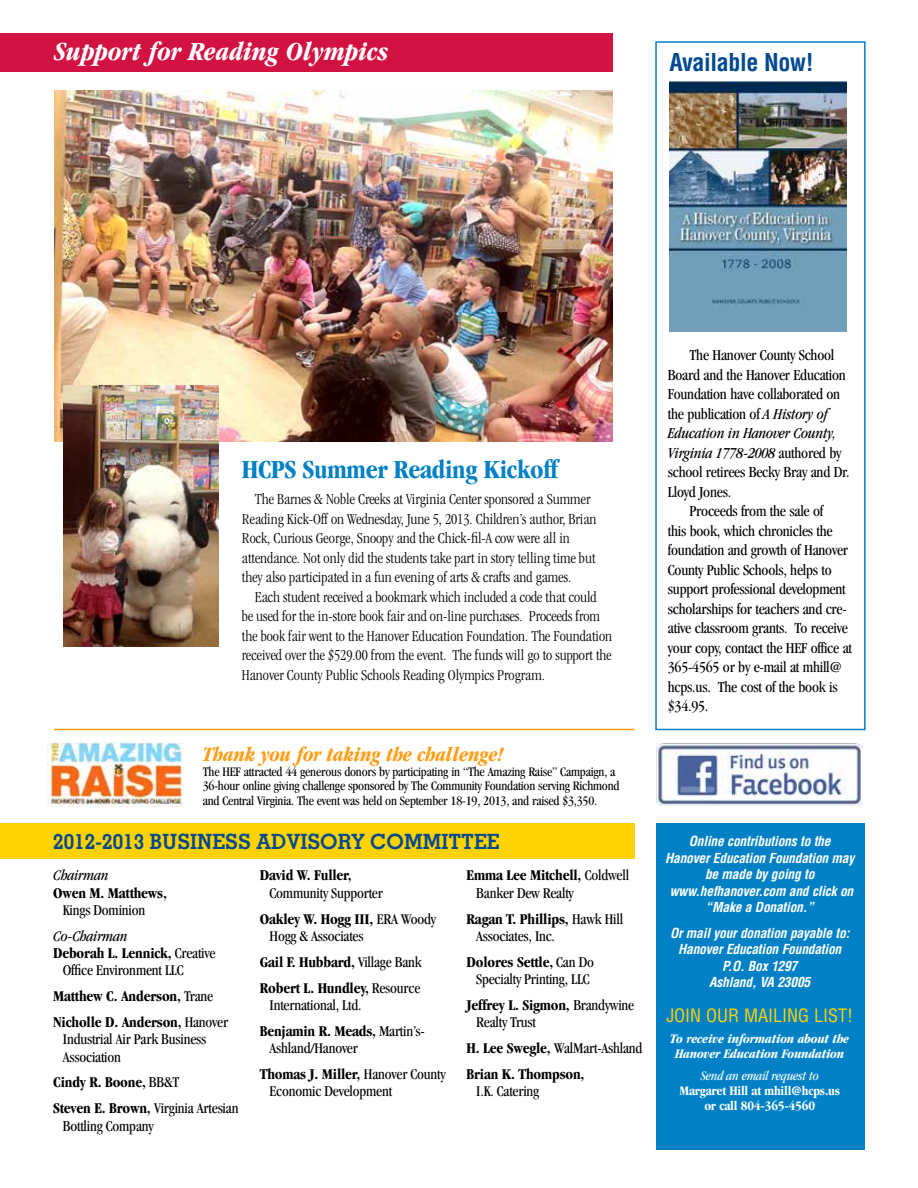
<style>
.page{position:relative;width:918px;height:1188px;background:#fff}
.page>*{position:absolute;margin:0;border:0;box-sizing:border-box;transform-origin:0 0}
.t1{font:italic 700 condensed 27px "Garamond";color:#fff}
.t2{font:700 condensed 27px "Garamond";letter-spacing:-.01em;color:#0081c6}
.t3{font:700 condensed 24px "Helvetica";letter-spacing:-.015em;color:#004990}
.t4{font:700 21px "Memphis";color:#004990}
.t5{font:italic 700 condensed 21px "Garamond";letter-spacing:-.015em;color:#ff9e16}
.t6{font:condensed 18px "Helvetica";color:#ffd200}
.t7{font:300 condensed 15.75px/19.5px "Garamond";color:#000}
.t8{font:condensed 15.75px "Garamond";letter-spacing:-.015em;color:#000}
.t9{font:italic condensed 15.75px "Garamond";letter-spacing:-.015em;color:#000}
.t10{font:condensed 15.45px/17.2px "Garamond";letter-spacing:-.01em;color:#000}
.t11{font:700 condensed 15.45px/26px "Garamond";letter-spacing:-.01em;color:#000}
.t12{font:italic condensed 15.45px "Garamond";letter-spacing:-.01em;color:#000}
.t13{font:condensed 13.5px/15px "Garamond";letter-spacing:-.015em;color:#000}
.t14{font:italic 700 condensed 13.5px/16.5px "Helvetica";letter-spacing:-.015em;color:#fff;text-align:center}
.t15{font:italic 700 condensed 13.5px/15px "Garamond";letter-spacing:-.015em;color:#fff;text-align:center}
.t16{font:700 condensed 13.5px/15px "Garamond";letter-spacing:-.015em;color:#fff;text-align:center}
.t17{font:italic condensed 13.5px "Garamond";letter-spacing:-.015em;color:#fff}
.s1{font-style:italic}
.s2{font-style:normal}
.s3{font-weight:400}
.s4{font-weight:700}
</style>
<div class="page">
<img style="left:54px;top:91px;width:558px;height:351px">
<div style="left:0;top:824px;width:634px;height:35px;background:#ffd200"></div>
<div style="left:656px;top:824px;width:209px;height:326px;background:#0081c6"></div>
<div style="left:655px;top:41px;width:211px;height:689px;border:2px solid #0081c6"></div>
<div style="left:0;top:33px;width:612px;height:39px;background:#d21242"></div>
<img style="left:657px;top:744px;width:205px;height:62px">
<img style="left:670px;top:82px;width:177px;height:249px">
<img style="left:47px;top:742px;width:137px;height:64px">
<hr style="left:54px;top:729px;width:580px;height:1px;background:#ff9e16">
<img style="left:64px;top:386px;width:155px;height:261px">
<h1 class="t1" style="left:54px;top:36px;width:336px">Support for Reading Olympics</h1>
<h2 class="t3" style="left:670px;top:47px;width:146px">Available Now!</h2>
<h1 class="t2" style="left:242px;top:455px;width:318px">HCPS Summer Reading Kickoff</h1>
<p class="t7" style="left:242px;top:490px;width:356px;text-indent:13px">The Barnes &amp; Noble Creeks at Virginia Center sponsored a Summer Reading Kick-Off on Wednesday, June 5, 2013. Children’s author, Brian Rock, Curious George, Snoopy and the Chick-fil-A cow were all in attendance. Not only did the students take part in story telling time but they also participated in a fun evening of arts &amp; crafts and games.</p>
<p class="t7" style="left:242px;top:587px;width:372px;text-indent:13px">Each student received a bookmark which included a code that could<br>be used for the in-store book fair and on-line purchases. Proceeds from the book fair went to the Hanover Education Foundation. The Foundation received over the $529.00 from the event. The funds will go to support the Hanover County Public Schools Reading Olympics Program.</p>
<h3 class="t5" style="left:203px;top:742px;width:302px">Thank you for taking the challenge!</h3>
<p class="t13" style="left:203px;top:764px;width:418px">The HEF attracted 44 generous donors by participating in “The Amazing Raise” Campaign, a<br>36-hour online giving challenge sponsored by The Community Foundation serving Richmond and Central Virginia. The event was held on September 18-19, 2013, and raised $3,350.</p>
<p class="t8" style="left:689px;top:346px;width:146px">The Hanover County School</p>
<p class="t8" style="left:668px;top:366px;width:179px">Board and the Hanover Education</p>
<p class="t8" style="left:668px;top:385px;width:174px">Foundation have collaborated on</p>
<p class="t8" style="left:668px;top:405px;width:161px">the publication of <span class="s1">A History of</span></p>
<p class="t9" style="left:668px;top:424px;width:170px">Education in Hanover County,</p>
<p class="t9" style="left:668px;top:444px;width:175px">Virginia 1778-2008 <span class="s2">authored by</span></p>
<p class="t8" style="left:668px;top:463px;width:183px">school retirees Becky Bray and Dr.</p>
<p class="t8" style="left:668px;top:483px;width:65px">Lloyd Jones.</p>
<p class="t8" style="left:689px;top:502px;width:135px">Proceeds from the sale of</p>
<p class="t8" style="left:668px;top:522px;width:166px">this book, which chronicles the</p>
<p class="t8" style="left:668px;top:541px;width:182px">foundation and growth of Hanover</p>
<p class="t8" style="left:668px;top:561px;width:165px">County Public Schools, helps to</p>
<p class="t8" style="left:668px;top:580px;width:179px">support professional development</p>
<p class="t8" style="left:668px;top:600px;width:180px">scholarships for teachers and cre-</p>
<p class="t8" style="left:668px;top:619px;width:181px">ative classroom grants. To receive</p>
<p class="t8" style="left:668px;top:639px;width:186px">your copy, contact the HEF office at</p>
<p class="t8" style="left:668px;top:658px;width:176px">365-4565 or by e-mail at mhill@</p>
<p class="t8" style="left:668px;top:678px;width:171px">hcps.us. The cost of the book is</p>
<p class="t8" style="left:668px;top:697px;width:42px">$34.95.</p>
<h3 class="t4" style="left:53px;top:829px;width:123px">2012-2013 BUSINESS</h3>
<h3 class="t4" style="left:256px;top:829px;width:59px">ADVISORY</h3>
<h3 class="t4" style="left:370px;top:829px;width:32px">COMMITTEE</h3>
<p class="t14" style="left:665px;top:833px;width:191px">Online contributions to the<br>Hanover Education Foundation may be made by going to www.hefhanover.com and click on “Make a Donation.”</p>
<p class="t14" style="left:670px;top:924px;width:181px">Or mail your donation payable to:<br>Hanover Education Foundation<br>P.O. Box 1297<br>Ashland, VA 23005</p>
<p class="t6" style="left:666px;top:1004px;width:188px">JOIN OUR MAILING LIST!</p>
<p class="t15" style="left:670px;top:1031px;width:181px">To receive information about the<br>Hanover Education Foundation</p>
<p class="t17" style="left:701px;top:1068px;width:119px">Send an email request to</p>
<p class="t16" style="left:680px;top:1083px;width:162px">Margaret Hill at mhill@hcps.us or call 804-365-4560</p>
<p class="t12" style="left:53px;top:867px;width:57px">Chairman</p>
<p class="t11" style="left:53px;top:880px;width:115px">Owen M. Matthews,</p>
<p class="t10" style="left:63px;top:901px;width:84px">Kings Dominion</p>
<p class="t12" style="left:53px;top:927px;width:76px">Co-Chairman</p>
<p class="t11" style="left:53px;top:940px;width:164px">Deborah L. Lennick, <span class="s3">Creative</span></p>
<p class="t10" style="left:63px;top:962px;width:122px">Office Environment LLC</p>
<p class="t11" style="left:53px;top:983px;width:177px">Matthew C. Anderson, <span class="s3">Trane<br></span>Nicholle D. Anderson, <span class="s3">Hanover</span></p>
<p class="t10" style="left:63px;top:1031px;width:145px">Industrial Air Park Business<br>Association</p>
<p class="t11" style="left:53px;top:1069px;width:187px">Cindy R. Boone, <span class="s3">BB&amp;T<br></span>Steven E. Brown, <span class="s3">Virginia Artesian</span></p>
<p class="t10" style="left:63px;top:1117px;width:92px">Bottling Company</p>
<p class="t10" style="left:476px;top:867px;width:154px;text-indent:-10px"><span class="s4">Emma Lee Mitchell,</span> Coldwell<br>Banker Dew Realty</p>
<p class="t10" style="left:476px;top:910px;width:148px;text-indent:-10px"><span class="s4">Ragan T. Phillips,</span> Hawk Hill<br>Associates, Inc.</p>
<p class="t10" style="left:467px;top:953px;width:129px;text-align:center"><span class="s4">Dolores Settle,</span> Can Do<br>Specialty Printing, LLC</p>
<p class="t10" style="left:476px;top:996px;width:159px;text-indent:-10px"><span class="s4">Jeffrey L. Sigmon,</span> Brandywine<br>Realty Trust</p>
<p class="t11" style="left:467px;top:1035px;width:177px">H. Lee Swegle, <span class="s3">WalMart-Ashland<br></span>Brian K. Thompson,</p>
<p class="t10" style="left:476px;top:1082px;width:64px">I.K. Catering</p>
<p class="t11" style="left:260px;top:862px;width:93px">David W. Fuller,</p>
<p class="t10" style="left:260px;top:880px;width:178px;line-height:26px;text-indent:10px">Community Supporter<br><span class="s4">Oakley W. Hogg III ,</span> ERA Woody</p>
<p class="t10" style="left:260px;top:923px;width:163px;line-height:26px;text-indent:10px">Hogg &amp; Associates<br><span class="s4">Gail F. Hubbard,</span> Village Bank<br><span class="s4">Robert L. Hundley,</span> Resource</p>
<p class="t10" style="left:260px;top:992px;width:166px;line-height:26px;text-indent:10px">International, Ltd.<br><span class="s4">Benjamin R. Meads,</span> Martin’s-</p>
<p class="t10" style="left:260px;top:1035px;width:187px;line-height:26px;text-indent:10px">Ashland/Hanover<br><span class="s4">Thomas J. Miller,</span> Hanover County</p>
<p class="t10" style="left:270px;top:1082px;width:124px">Economic Development</p>
</div>
